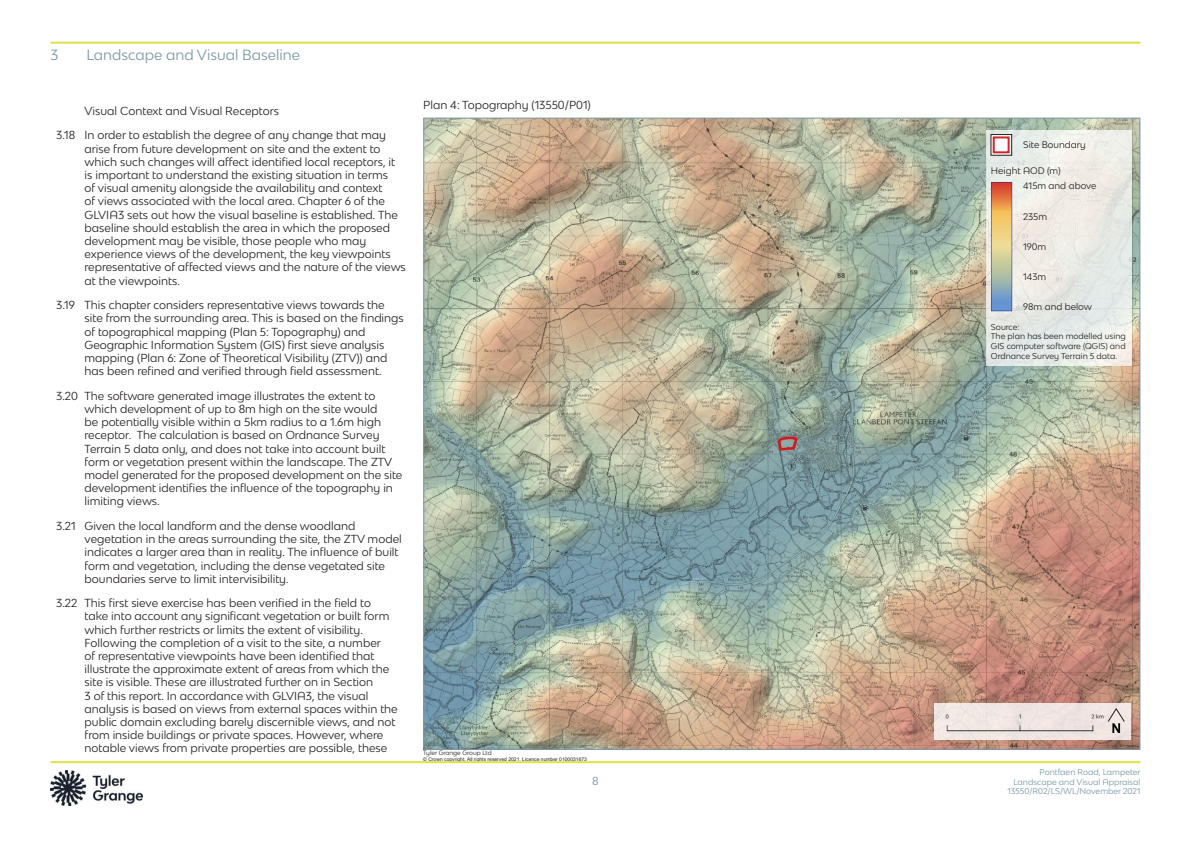
<style>
.page{position:relative;width:1191px;height:842px;background:#fff}
.page>*{position:absolute;margin:0;border:0;box-sizing:border-box;transform-origin:0 0}
.t1{font:14px "Bw Modelica SS01";color:#7996a6}
.t2{font:11px/13.2px "Bw Modelica SS01";color:#241f1f}
.t3{font:11px "Bw Modelica SS01";color:#7996a6}
.t4{font:9px "Bw Modelica SS01";color:#241f1f}
.t5{font:8px/9.6px "Bw Modelica SS01";color:#241f1f}
.t6{font:8px/9.6px "Bw Modelica SS01";color:#7996a6;text-align:right}
.t7{font:6px "Bw Modelica SS01";color:#241f1f}
.t8{font:5px "Arial";color:#241f1f}
</style>
<div class="page">
<img style="left:425px;top:120px;width:713px;height:628px">
<img style="left:934px;top:703px;width:197px;height:37px">
<svg style="left:986px;top:130px;width:145px;height:236px;background:#e9eae5"></svg>
<svg style="left:991px;top:182px;width:21px;height:129px;background:#bfa887"></svg>
<div style="left:991px;top:135px;width:20px;height:20px;background:#fff"></div>
<div style="left:990px;top:134px;width:22px;height:21px;border:1px solid #241f1f"></div>
<div style="left:992px;top:136px;width:17px;height:17px;border:2px solid #d42429"></div>
<div style="left:1106px;top:706px;width:20px;height:29px;background:#f2e6e3"></div>
<svg style="left:1107px;top:708px;width:18px;height:25px"></svg>
<hr style="left:51px;top:761px;width:1089px;height:2px;background:#dce347">
<hr style="left:51px;top:42px;width:1089px;height:2px;background:#dce347">
<img style="left:51px;top:770px;width:92px;height:36px">
<p class="t1" style="left:51px;top:45px;width:9px">3</p>
<p class="t1" style="left:87px;top:45px;width:215px">Landscape and Visual Baseline</p>
<p class="t2" style="left:85px;top:104px;width:196px">Visual Context and Visual Receptors</p>
<p class="t2" style="left:85px;top:128px;width:323px;text-indent:-28px">3.18 In order to establish the degree of any change that may arise from future development on site and the extent to which such changes will affect identified local receptors, it<br>is important to understand the existing situation in terms<br>of visual amenity alongside the availability and context<br>of views associated with the local area. Chapter 6 of the GLVIA3 sets out how the visual baseline is established. The baseline should establish the area in which the proposed development may be visible, those people who may experience views of the development, the key viewpoints representative of affected views and the nature of the views at the viewpoints.</p>
<p class="t2" style="left:85px;top:298px;width:321px;text-indent:-28px">3.19 This chapter considers representative views towards the site from the surrounding area. This is based on the findings of topographical mapping (Plan 5: Topography) and Geographic Information System (GIS) first sieve analysis mapping (Plan 6: Zone of Theoretical Visibility (ZTV)) and has been refined and verified through field assessment.</p>
<p class="t2" style="left:85px;top:389px;width:319px;text-indent:-28px">3.20 The software generated image illustrates the extent to which development of up to 8m high on the site would<br>be potentially visible within a 5km radius to a 1.6m high receptor. The calculation is based on Ordnance Survey Terrain 5 data only, and does not take into account built form or vegetation present within the landscape. The ZTV model generated for the proposed development on the site development identifies the influence of the topography in limiting views.</p>
<p class="t2" style="left:85px;top:519px;width:319px;text-indent:-28px">3.21 Given the local landform and the dense woodland vegetation in the areas surrounding the site, the ZTV model indicates a larger area than in reality. The influence of built form and vegetation, including the dense vegetated site boundaries serve to limit intervisibility.</p>
<p class="t2" style="left:85px;top:596px;width:315px;text-indent:-28px">3.22 This first sieve exercise has been verified in the field to<br>take into account any significant vegetation or built form which further restricts or limits the extent of visibility.<br>Following the completion of a visit to the site, a number<br>of representative viewpoints have been identified that illustrate the approximate extent of areas from which the site is visible. These are illustrated further on in Section<br>3 of this report. In accordance with GLVIA3, the visual analysis is based on views from external spaces within the public domain excluding barely discernible views, and not from inside buildings or private spaces. However, where notable views from private properties are possible, these</p>
<p class="t2" style="left:423px;top:98px;width:169px">Plan 4: Topography (13550/P01)</p>
<p class="t7" style="left:423px;top:748px;width:70px">Tyler Grange Group Ltd</p>
<p class="t8" style="left:423px;top:755px;width:165px">© Crown copyright, All rights reserved 2021. Licence number 0100031673</p>
<p class="t3" style="left:592px;top:774px;width:8px">8</p>
<p class="t4" style="left:1023px;top:139px;width:64px">Site Boundary</p>
<p class="t4" style="left:991px;top:165px;width:71px">Height AOD (m)</p>
<p class="t4" style="left:1023px;top:180px;width:75px">415m and above</p>
<p class="t4" style="left:1023px;top:210px;width:26px">235m</p>
<p class="t4" style="left:1023px;top:241px;width:25px">190m</p>
<p class="t4" style="left:1023px;top:271px;width:25px">143m</p>
<p class="t4" style="left:1023px;top:301px;width:70px">98m and below</p>
<p class="t5" style="left:991px;top:322px;width:136px">Source:<br>The plan has been modelled using<br>GIS computer software (QGIS) and<br>Ordnance Survey Terrain 5 data.</p>
<p class="t6" style="left:1007px;top:767px;width:135px">Pontfaen Road, Lampeter<br>Landscape and Visual Appraisal<br>13550/R02/LS/WL/November 2021</p>
</div>
